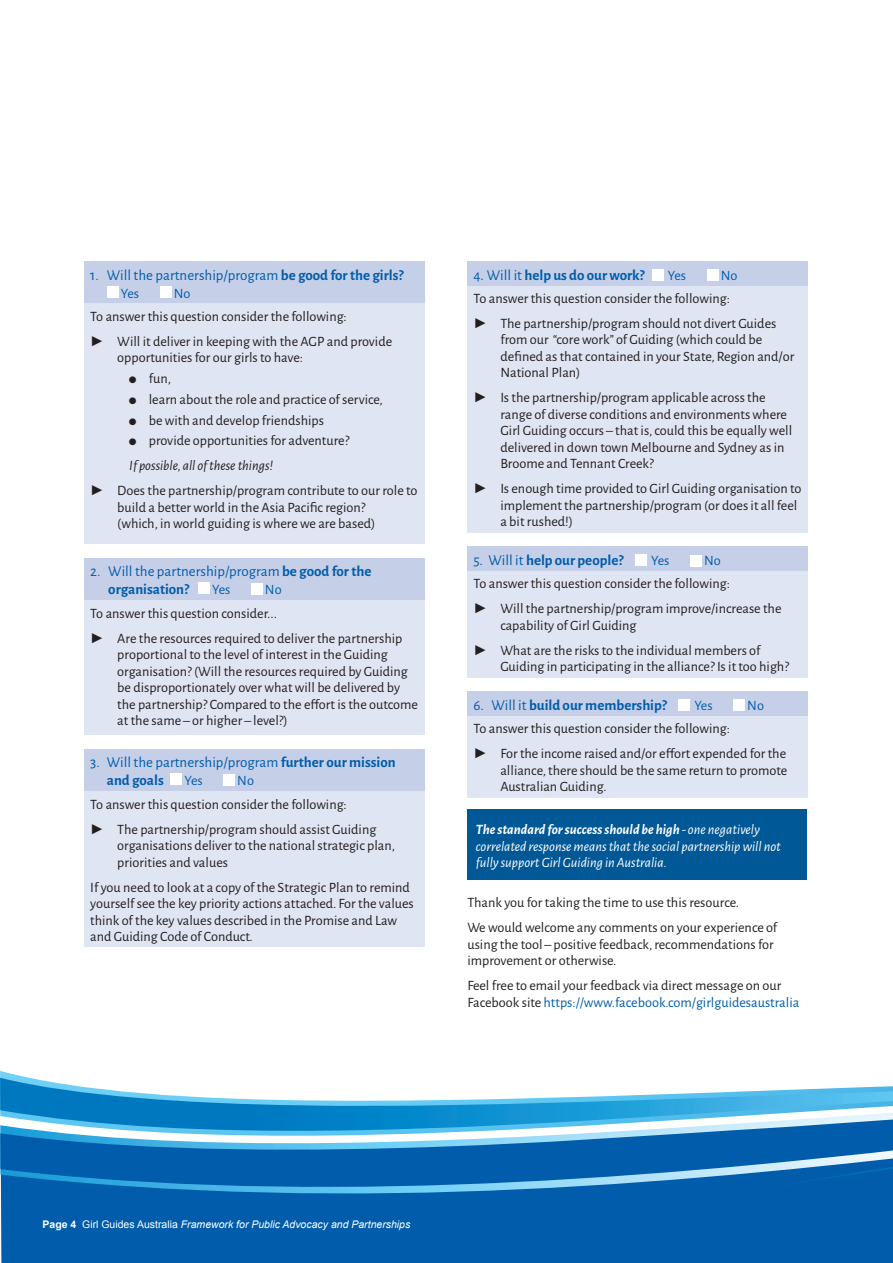
<style>
.page{position:relative;width:893px;height:1263px;background:#fff}
.page>*{position:absolute;margin:0;border:0;box-sizing:border-box;transform-origin:0 0}
.t1{font:15px/18px "Alegreya Sans";color:#015dab}
.t2{font:700 15px "Alegreya Sans";color:#015dab}
.Body{font:14.25px/16.5px "Alegreya Sans";color:#231f20}
.t3{font:italic 14.25px/16.5px "Alegreya Sans";color:#fff}
.t4{font:14.25px "Alegreya Sans";color:#015dab}
.Body-2{font:italic 14.25px "Alegreya Sans";color:#231f20}
.t5{font:italic 10.5px "Arial";color:#fff}
.s1{font-weight:700}
.s2{font-family:"Arial"}
.s3{font-weight:400}
.s4{color:#015dab}
.s5{font-weight:700;font-style:normal}
.s6{font-style:normal}
</style>
<div class="page">
<div style="left:1px;top:1215px;width:892px;height:48px;background:#015dab"></div>
<div style="left:1px;top:1207px;width:892px;height:8px;background:#015dab"></div>
<svg style="left:0;top:1076px;width:893px;height:131px;fill:#015dab"></svg>
<svg style="left:0;top:1078px;width:761px;height:65px"></svg>
<svg style="left:761px;top:1077px;width:132px;height:112px"></svg>
<div style="left:84px;top:261px;width:341px;height:42px;background:#c6cfe8"></div>
<div style="left:84px;top:303px;width:341px;height:241px;background:#e0e5f3"></div>
<div style="left:107px;top:286px;width:12px;height:11px;background:#fff"></div>
<div style="left:160px;top:286px;width:11px;height:11px;background:#fff"></div>
<div style="left:84px;top:558px;width:341px;height:42px;background:#c6cfe8"></div>
<div style="left:84px;top:600px;width:341px;height:135px;background:#e0e5f3"></div>
<div style="left:198px;top:582px;width:12px;height:12px;background:#fff"></div>
<div style="left:252px;top:583px;width:11px;height:11px;background:#fff"></div>
<div style="left:84px;top:749px;width:341px;height:42px;background:#c6cfe8"></div>
<div style="left:84px;top:791px;width:341px;height:156px;background:#e0e5f3"></div>
<div style="left:170px;top:773px;width:12px;height:12px;background:#fff"></div>
<div style="left:224px;top:774px;width:11px;height:11px;background:#fff"></div>
<div style="left:467px;top:261px;width:341px;height:24px;background:#c6cfe8"></div>
<div style="left:467px;top:285px;width:341px;height:247px;background:#e0e5f3"></div>
<div style="left:651px;top:269px;width:12px;height:12px;background:#fff"></div>
<div style="left:707px;top:269px;width:11px;height:12px;background:#fff"></div>
<div style="left:467px;top:547px;width:340px;height:24px;background:#c6cfe8"></div>
<div style="left:467px;top:571px;width:340px;height:106px;background:#e0e5f3"></div>
<div style="left:635px;top:554px;width:12px;height:12px;background:#fff"></div>
<div style="left:691px;top:555px;width:11px;height:11px;background:#fff"></div>
<div style="left:467px;top:692px;width:340px;height:24px;background:#c6cfe8"></div>
<div style="left:467px;top:716px;width:340px;height:81px;background:#e0e5f3"></div>
<div style="left:678px;top:699px;width:12px;height:12px;background:#fff"></div>
<div style="left:734px;top:700px;width:11px;height:11px;background:#fff"></div>
<div style="left:467px;top:810px;width:340px;height:70px;background:#015897"></div>
<p class="t1" style="left:90px;top:265px;width:315px">1. Will the partnership/program <span class="s1">be good for the girls?</span></p>
<p class="t4" style="left:121px;top:283px;width:20px">Yes</p>
<p class="t4" style="left:174px;top:283px;width:18px">No</p>
<p class="Body" style="left:90px;top:307px;width:258px">To answer this question consider the following:</p>
<p class="Body" style="left:117px;top:332px;width:276px;text-indent:-27px"><span class="s2">►</span> Will it deliver in keeping with the AGP and provide opportunities for our girls to have:</p>
<p class="Body" style="left:149px;top:370px;width:24px">fun,</p>
<p class="Body" style="left:149px;top:390px;width:236px">learn about the role and practice of service,</p>
<p class="Body" style="left:149px;top:411px;width:177px">be with and develop friendships</p>
<p class="Body" style="left:149px;top:432px;width:202px">provide opportunities for adventure?</p>
<p class="Body-2" style="left:129px;top:456px;width:145px">If possible, all of these things!</p>
<p class="Body" style="left:117px;top:482px;width:302px;text-indent:-27px"><span class="s2">►</span> Does the partnership/program contribute to our role to build a better world in the Asia Pacific region?<br>(which, in world guiding is where we are based)</p>
<p class="t1" style="left:108px;top:562px;width:265px;text-indent:-18px">2. Will the partnership/program <span class="s1">be good for the organisation?</span></p>
<p class="t4" style="left:212px;top:580px;width:20px">Yes</p>
<p class="t4" style="left:265px;top:580px;width:18px">No</p>
<p class="Body" style="left:90px;top:604px;width:188px">To answer this question consider...</p>
<p class="Body" style="left:117px;top:629px;width:302px;text-indent:-27px"><span class="s2">►</span> Are the resources required to deliver the partnership proportional to the level of interest in the Guiding organisation? (Will the resources required by Guiding be disproportionately over what will be delivered by the partnership? Compared to the effort is the outcome at the same – or higher – level?)</p>
<p class="t1" style="left:107px;top:752px;width:290px;text-indent:-16px">3. Will the partnership/program <span class="s1">further our mission and goals</span></p>
<p class="t4" style="left:184px;top:771px;width:20px">Yes</p>
<p class="t4" style="left:237px;top:771px;width:18px">No</p>
<p class="Body" style="left:90px;top:795px;width:258px">To answer this question consider the following:</p>
<p class="Body" style="left:117px;top:820px;width:279px;text-indent:-27px"><span class="s2">►</span> The partnership/program should assist Guiding organisations deliver to the national strategic plan, priorities and values</p>
<p class="Body" style="left:90px;top:878px;width:325px">If you need to look at a copy of the Strategic Plan to remind yourself see the key priority actions attached. For the values think of the key values described in the Promise and Law and Guiding Code of Conduct.</p>
<p class="t2" style="left:473px;top:264px;width:173px"><span class="s3">4. Will it</span> help us do our work?</p>
<p class="t4" style="left:668px;top:265px;width:20px">Yes</p>
<p class="t4" style="left:721px;top:265px;width:18px">No</p>
<p class="Body" style="left:473px;top:289px;width:258px">To answer this question consider the following:</p>
<p class="Body" style="left:500px;top:314px;width:295px;text-indent:-27px"><span class="s2">►</span> The partnership/program should not divert Guides from our “core work” of Guiding (which could be defined as that contained in your State, Region and/or National Plan)</p>
<p class="Body" style="left:500px;top:389px;width:293px;text-indent:-27px"><span class="s2">►</span> Is the partnership/program applicable across the range of diverse conditions and environments where Girl Guiding occurs – that is, could this be equally well delivered in down town Melbourne and Sydney as in Broome and Tennant Creek?</p>
<p class="Body" style="left:500px;top:480px;width:303px;text-indent:-27px"><span class="s2">►</span> Is enough time provided to Girl Guiding organisation to implement the partnership/program (or does it all feel a bit rushed!)</p>
<p class="t2" style="left:473px;top:549px;width:152px"><span class="s3">5. Will it</span> help our people?</p>
<p class="t4" style="left:651px;top:551px;width:20px">Yes</p>
<p class="t4" style="left:704px;top:551px;width:18px">No</p>
<p class="Body" style="left:473px;top:575px;width:258px">To answer this question consider the following:</p>
<p class="Body" style="left:500px;top:600px;width:283px;text-indent:-27px"><span class="s2">►</span> Will the partnership/program improve/increase the capability of Girl Guiding</p>
<p class="Body" style="left:500px;top:641px;width:290px;text-indent:-27px"><span class="s2">►</span> What are the risks to the individual members of<br>Guiding in participating in the alliance? Is it too high?</p>
<p class="t2" style="left:473px;top:694px;width:195px"><span class="s3">6. Will it</span> build our membership?</p>
<p class="t4" style="left:694px;top:696px;width:20px">Yes</p>
<p class="t4" style="left:747px;top:696px;width:18px">No</p>
<p class="Body" style="left:473px;top:720px;width:258px">To answer this question consider the following:</p>
<p class="Body" style="left:500px;top:745px;width:288px;text-align:justify;text-indent:-27px"><span class="s2">►</span> For the income raised and/or effort expended for the alliance, there should be the same return to promote Australian Guiding.</p>
<p class="t3" style="left:476px;top:821px;width:307px"><span class="s1">The standard for success should be high</span> - one negatively correlated response means that the social partnership will not fully support Girl Guiding in Australia.</p>
<p class="Body" style="left:467px;top:894px;width:273px">Thank you for taking the time to use this resource.</p>
<p class="Body" style="left:467px;top:919px;width:312px">We would welcome any comments on your experience of using the tool – positive feedback, recommendations for improvement or otherwise.</p>
<p class="Body" style="left:467px;top:977px;width:333px">Feel free to email your feedback via direct message on our<br>Facebook site <span class="s4">https://www.facebook.com/girlguidesaustralia</span></p>
<p class="t5" style="left:43px;top:1217px;width:369px"><span class="s5">Page 4</span> <span class="s6">Girl Guides Australia</span> Framework for Public Advocacy and Partnerships</p>
</div>
